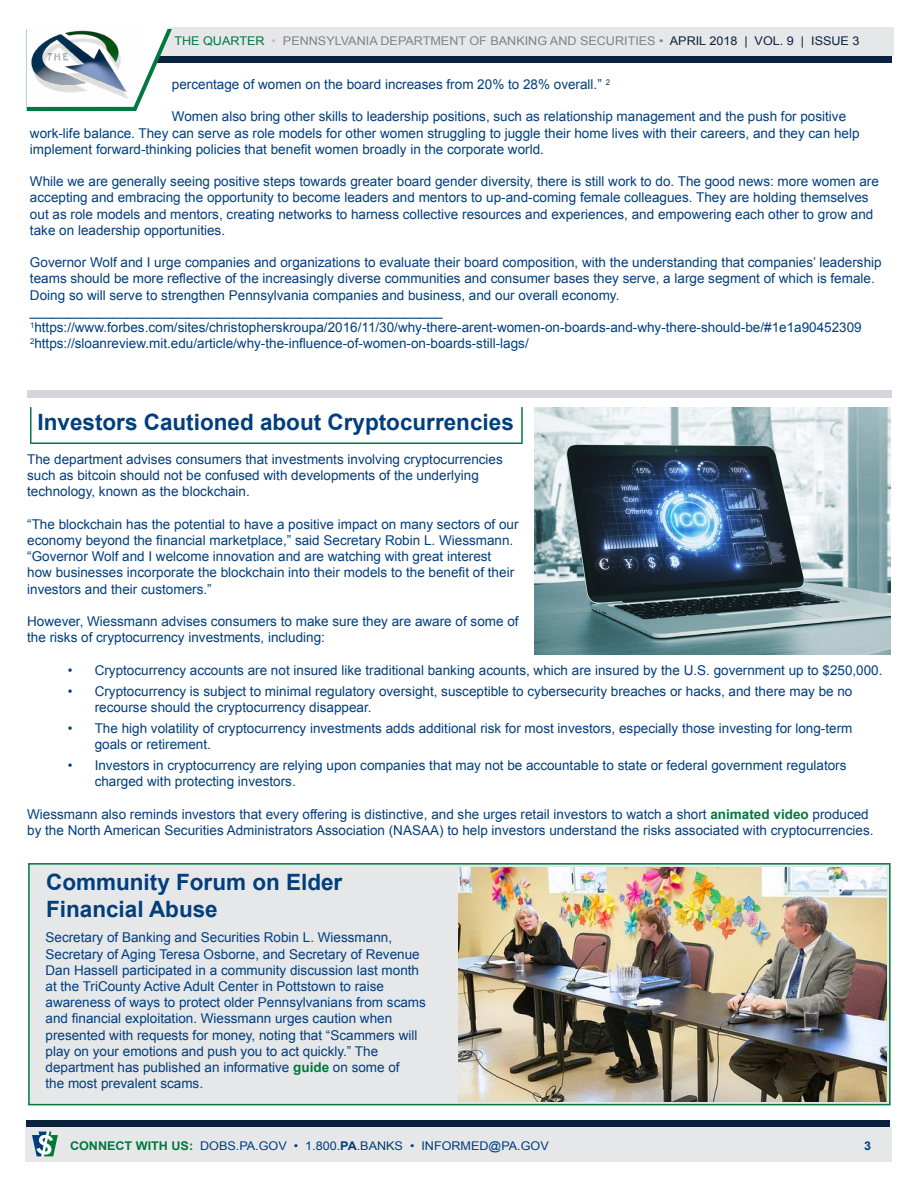
<style>
.page{position:relative;width:918px;height:1188px;background:#fff}
.page>*{position:absolute;margin:0;border:0;box-sizing:border-box;transform-origin:0 0}
.t1{font:700 22.5px/27px "Arial";color:#003e7e}
.t2{font:13.5px/16.2px "Arial";color:#003e7e}
.t3{font:12px "Arial";color:#808285;scale:1.05 1}
.t4{font:12px "Arial";color:#003e7e;scale:1.05 1}
.t5{font:700 12px "Arial";color:#003e7e;scale:1.05 1}
.s1{color:#00783f}
.s2{color:#bcbec0}
.s3{color:#0b223f}
.s4{font-weight:700;color:#00783f}
.s5{font-weight:700}
</style>
<div class="page">
<div style="left:27px;top:1120px;width:863px;height:15px;background:#0b223f"></div>
<div style="left:26px;top:1127px;width:866px;height:35px;background:#e6e7e8"></div>
<svg style="left:32px;top:1132px;width:26px;height:24px"></svg>
<svg style="left:172px;top:55px;width:720px;height:7px;background:#2a3e57"></svg>
<div style="left:27px;top:27px;width:866px;height:28px;background:#e6e7e8"></div>
<svg style="left:27px;top:27px;width:145px;height:84px"></svg>
<img style="left:27px;top:27px;width:118px;height:80px">
<hr style="left:521px;top:407px;width:2px;height:37px;background:#00783f">
<hr style="left:31px;top:442px;width:491px;height:2px;background:#00783f">
<hr style="left:30px;top:407px;width:2px;height:37px;background:#00783f">
<img style="left:535px;top:407px;width:356px;height:248px">
<div style="left:28px;top:390px;width:864px;height:8px;background:#d6d5db"></div>
<div style="left:28px;top:863px;width:863px;height:242px;background:#e6e7e8;border:2px solid #00783f"></div>
<img style="left:459px;top:867px;width:427px;height:235px">
<p class="t3" style="left:174px;top:33px;width:654px"><span class="s1">THE QUARTER</span> <span class="s2">•</span> PENNSYLVANIA DEPARTMENT OF BANKING AND SECURITIES • <span class="s3">APRIL 2018 | VOL. 9 | ISSUE 3</span></p>
<p class="t2" style="left:172px;top:76px;width:440px">percentage of women on the board increases from 20% to 28% overall.” <sup>2</sup></p>
<p class="t2" style="left:30px;top:109px;width:831px;text-indent:142px">Women also bring other skills to leadership positions, such as relationship management and the push for positive work-life balance. They can serve as role models for other women struggling to juggle their home lives with their careers, and they can help implement forward-thinking policies that benefit women broadly in the corporate world.</p>
<p class="t2" style="left:30px;top:174px;width:850px">While we are generally seeing positive steps towards greater board gender diversity, there is still work to do. The good news: more women are accepting and embracing the opportunity to become leaders and mentors to up-and-coming female colleagues. They are holding themselves out as role models and mentors, creating networks to harness collective resources and experiences, and empowering each other to grow and take on leadership opportunities.</p>
<p class="t2" style="left:30px;top:255px;width:853px">Governor Wolf and I urge companies and organizations to evaluate their board composition, with the understanding that companies’ leadership teams should be more reflective of the increasingly diverse communities and consumer bases they serve, a large segment of which is female.<br>Doing so will serve to strengthen Pennsylvania companies and business, and our overall economy. _______________________________________________________ <sup>1</sup>https://www.forbes.com/sites/christopherskroupa/2016/11/30/why-there-arent-women-on-boards-and-why-there-should-be/#1e1a90452309<br><sup>2</sup>https://sloanreview.mit.edu/article/why-the-influence-of-women-on-boards-still-lags/</p>
<h1 class="t1" style="left:38px;top:409px;width:478px">Investors Cautioned about Cryptocurrencies</h1>
<p class="t2" style="left:27px;top:451px;width:477px">The department advises consumers that investments involving cryptocurrencies such as bitcoin should not be confused with developments of the underlying technology, known as the blockchain.</p>
<p class="t2" style="left:27px;top:516px;width:493px">“The blockchain has the potential to have a positive impact on many sectors of our economy beyond the financial marketplace,” said Secretary Robin L. Wiessmann. “Governor Wolf and I welcome innovation and are watching with great interest how businesses incorporate the blockchain into their models to the benefit of their investors and their customers.”</p>
<p class="t2" style="left:27px;top:613px;width:493px">However, Wiessmann advises consumers to make sure they are aware of some of the risks of cryptocurrency investments, including:</p>
<p class="t2" style="left:68px;top:662px;width:816px">• Cryptocurrency accounts are not insured like traditional banking acounts, which are insured by the U.S. government up to $250,000.</p>
<p class="t2" style="left:95px;top:683px;width:759px;text-indent:-27px">• Cryptocurrency is subject to minimal regulatory oversight, susceptible to cybersecurity breaches or hacks, and there may be no recourse should the cryptocurrency disappear.</p>
<p class="t2" style="left:95px;top:720px;width:759px;text-indent:-27px">• The high volatility of cryptocurrency investments adds additional risk for most investors, especially those investing for long-term goals or retirement.</p>
<p class="t2" style="left:95px;top:757px;width:753px;text-indent:-27px">• Investors in cryptocurrency are relying upon companies that may not be accountable to state or federal government regulators charged with protecting investors.</p>
<p class="t2" style="left:27px;top:806px;width:848px">Wiessmann also reminds investors that every offering is distinctive, and she urges retail investors to watch a short <span class="s4">animated video</span> produced by the North American Securities Administrators Association (NASAA) to help investors understand the risks associated with cryptocurrencies.</p>
<h1 class="t1" style="left:46px;top:870px;width:298px">Community Forum on Elder<br>Financial Abuse</h1>
<p class="t2" style="left:46px;top:930px;width:382px">Secretary of Banking and Securities Robin L. Wiessmann, Secretary of Aging Teresa Osborne, and Secretary of Revenue Dan Hassell participated in a community discussion last month at the TriCounty Active Adult Center in Pottstown to raise awareness of ways to protect older Pennsylvanians from scams and financial exploitation. Wiessmann urges caution when presented with requests for money, noting that “Scammers will play on your emotions and push you to act quickly.” The department has published an informative <span class="s4">guide</span> on some of<br>the most prevalent scams.</p>
<p class="t4" style="left:70px;top:1138px;width:457px"><span class="s4">CONNECT WITH US:</span> DOBS.PA.GOV • 1.800.<span class="s5">PA</span>.BANKS • INFORMED@PA.GOV</p>
<p class="t5" style="left:864px;top:1138px;width:8px">3</p>
</div>
